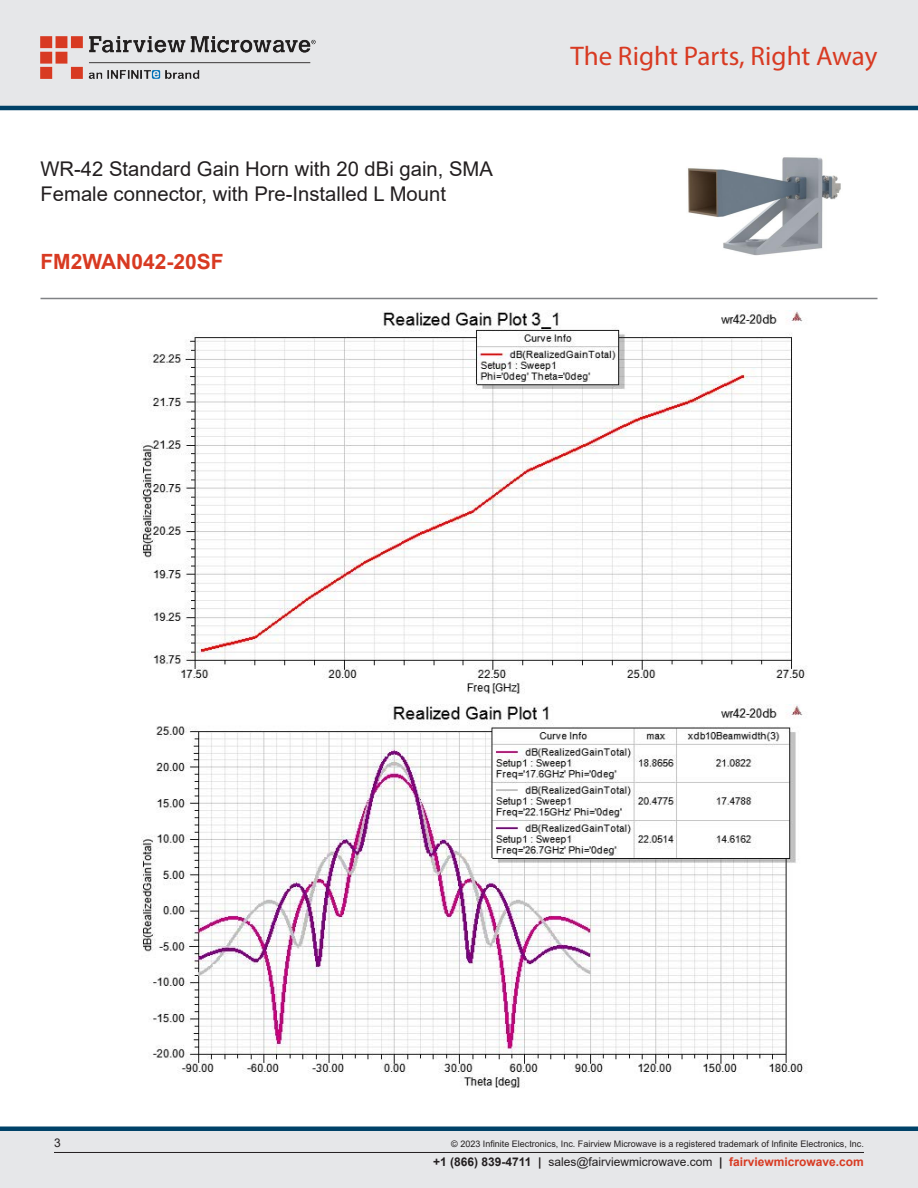
<style>
.page{position:relative;width:918px;height:1188px;background:#fff}
.page>*{position:absolute;margin:0;border:0;box-sizing:border-box;transform-origin:0 0}
.t1{font:27px "Myriad Pro";color:#d83a22}
.Branded_Part_No{font:700 21px "Arial";color:#d83a22}
.Web_Description_Para{font:20.25px/24.3px "Arial";color:#231f20}
.t2{font:12px "Arial";color:#231f20}
.Copyright_disclaimer{font:9px "Arial";color:#231f20}
.s1{font-weight:700}
.s2{font-weight:700;color:#d83a22}
</style>
<div class="page">
<div style="left:0;top:1131px;width:918px;height:57px;background:#e6e7e9"></div>
<div style="left:0;top:1126px;width:918px;height:5px;background:#004268"></div>
<div style="left:0;top:0;width:918px;height:108px;background:#e6e7e9"></div>
<hr style="left:0;top:106px;width:918px;height:4px;background:#004268">
<img style="left:40px;top:36px;width:276px;height:42px">
<hr style="left:54px;top:1152px;width:810px;height:1px;background:#231f20">
<hr style="left:40px;top:298px;width:838px;height:1px;background:#808285">
<img style="left:688px;top:157px;width:153px;height:99px">
<img style="left:141px;top:310px;width:665px;height:384px">
<img style="left:141px;top:705px;width:665px;height:383px">
<h1 class="Web_Description_Para" style="left:40px;top:157px;width:454px">WR-42 Standard Gain Horn with 20 dBi gain, SMA<br>Female connector, with Pre-Installed L Mount</h1>
<p class="Branded_Part_No" style="left:40px;top:247px;width:185px">FM2WAN042-20SF</p>
<h1 class="t1" style="left:571px;top:39px;width:308px">The Right Parts, Right Away</h1>
<h3 class="t2" style="left:54px;top:1135px;width:8px">3</h3>
<p class="Copyright_disclaimer" style="left:451px;top:1138px;width:414px">© 2023 Infinite Electronics, Inc. Fairview Microwave is a registered trademark of Infinite Electronics, Inc.</p>
<h3 class="t2" style="left:433px;top:1153px;width:432px"><span class="s1">+1 (866) 839-4711 |</span> sales@fairviewmicrowave.com <span class="s1">|</span> <span class="s2">fairviewmicrowave.com</span></h3>
</div>
